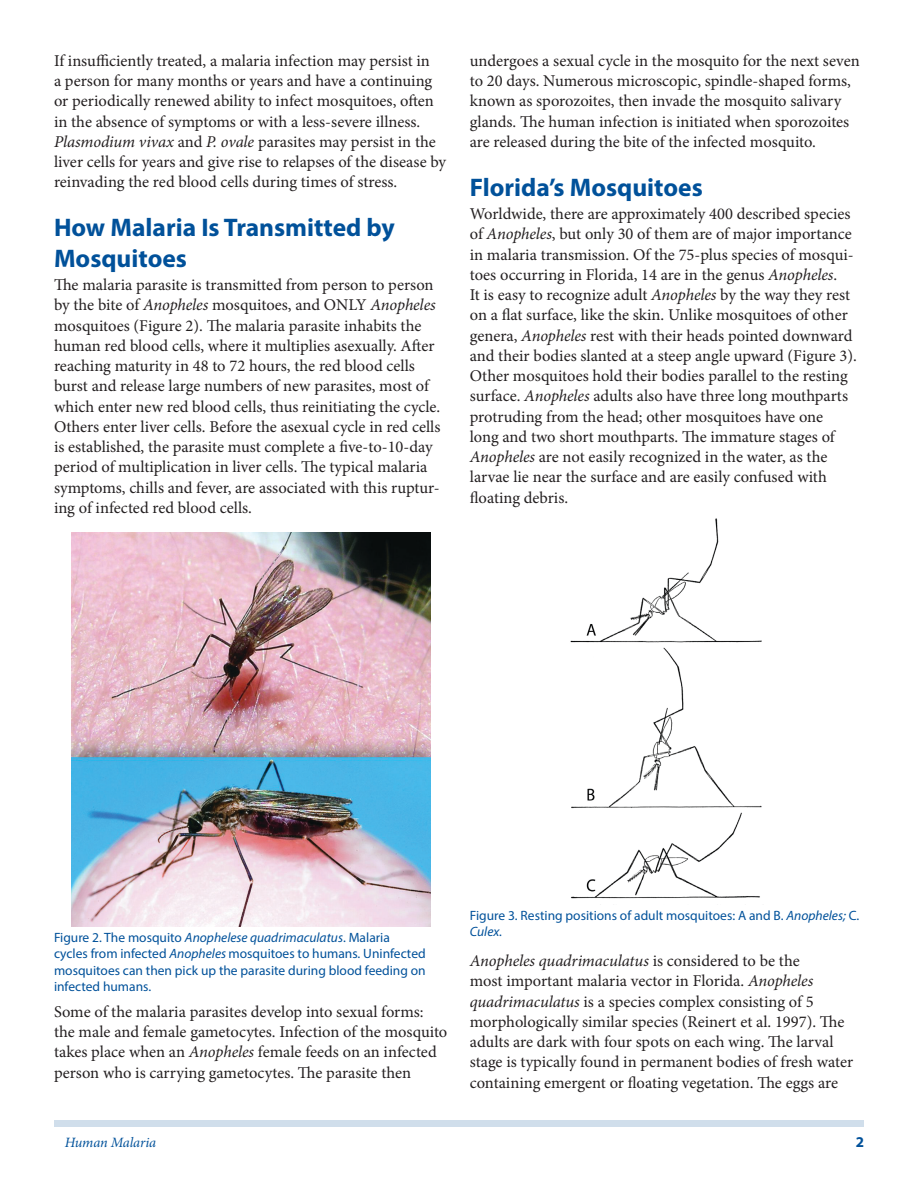
<style>
.page{position:relative;width:918px;height:1188px;background:#fff}
.page>*{position:absolute;margin:0;border:0;box-sizing:border-box;transform-origin:0 0}
.SectionHeading0{font:700 25.5px/30.6px "Myriad Pro";color:#01519a}
.Paragraph{font:16.5px/20.2px "Minion Pro";color:#231f20}
.PageNumber{font:700 15px "Myriad Pro";color:#01519a}
.RunningTitleItalics{font:italic 14.25px "Minion Pro";letter-spacing:-.01em;color:#01519a}
.FigureCaption{font:13.5px/16.5px "Myriad Pro";color:#01519a}
.s1{font-style:italic}
</style>
<div class="page">
<div style="left:54px;top:1120px;width:810px;height:7px;background:#d0deeb"></div>
<img style="left:72px;top:532px;width:359px;height:394px">
<img style="left:570px;top:518px;width:192px;height:381px">
<p class="Paragraph" style="left:54px;top:51px;width:394px">If insufficiently treated, a malaria infection may persist in<br>a person for many months or years and have a continuing or periodically renewed ability to infect mosquitoes, often in the absence of symptoms or with a less-severe illness.<br><span class="s1">Plasmodium vivax</span> and <span class="s1">P. ovale</span> parasites may persist in the liver cells for years and give rise to relapses of the disease by reinvading the red blood cells during times of stress.</p>
<p class="SectionHeading0" style="left:54px;top:211px;width:342px">How Malaria Is Transmitted by<br>Mosquitoes</p>
<p class="Paragraph" style="left:54px;top:275px;width:388px">The malaria parasite is transmitted from person to person by the bite of <span class="s1">Anopheles</span> mosquitoes, and ONLY <span class="s1">Anopheles </span>mosquitoes (Figure 2). The malaria parasite inhabits the human red blood cells, where it multiplies asexually. After reaching maturity in 48 to 72 hours, the red blood cells burst and release large numbers of new parasites, most of which enter new red blood cells, thus reinitiating the cycle.<br>Others enter liver cells. Before the asexual cycle in red cells is established, the parasite must complete a five-to-10-day period of multiplication in liver cells. The typical malaria symptoms, chills and fever, are associated with this ruptur&shy;ing of infected red blood cells.</p>
<p class="Paragraph" style="left:470px;top:51px;width:392px">undergoes a sexual cycle in the mosquito for the next seven to 20 days. Numerous microscopic, spindle-shaped forms, known as sporozoites, then invade the mosquito salivary glands. The human infection is initiated when sporozoites are released during the bite of the infected mosquito.</p>
<p class="SectionHeading0" style="left:470px;top:171px;width:234px">Florida’s Mosquitoes</p>
<p class="Paragraph" style="left:470px;top:204px;width:389px">Worldwide, there are approximately 400 described species of <span class="s1">Anopheles</span>, but only 30 of them are of major importance in malaria transmission. Of the 75-plus species of mosqui&shy;toes occurring in Florida, 14 are in the genus <span class="s1">Anopheles</span>.<br>It is easy to recognize adult <span class="s1">Anopheles</span> by the way they rest on a flat surface, like the skin. Unlike mosquitoes of other genera, <span class="s1">Anopheles</span> rest with their heads pointed downward and their bodies slanted at a steep angle upward (Figure 3).<br>Other mosquitoes hold their bodies parallel to the resting surface. <span class="s1">Anopheles</span> adults also have three long mouthparts protruding from the head; other mosquitoes have one<br>long and two short mouthparts. The immature stages of <span class="s1">Anopheles</span> are not easily recognized in the water, as the larvae lie near the surface and are easily confused with floating debris.</p>
<p class="FigureCaption" style="left:54px;top:929px;width:373px">Figure 2. The mosquito <span class="s1">Anophelese quadrimaculatus</span>. Malaria cycles from infected <span class="s1">Anopheles</span> mosquitoes to humans. Uninfected mosquitoes can then pick up the parasite during blood feeding on infected humans.</p>
<p class="Paragraph" style="left:54px;top:1002px;width:395px">Some of the malaria parasites develop into sexual forms: the male and female gametocytes. Infection of the mosquito takes place when an <span class="s1">Anopheles</span> female feeds on an infected person who is carrying gametocytes. The parasite then</p>
<p class="FigureCaption" style="left:470px;top:907px;width:391px">Figure 3. Resting positions of adult mosquitoes: A and B. <span class="s1">Anopheles;</span> C.<br><span class="s1">Culex.</span></p>
<p class="Paragraph" style="left:470px;top:951px;width:385px"><span class="s1">Anopheles quadrimaculatus</span> is considered to be the<br>most important malaria vector in Florida. <span class="s1">Anopheles quadrimaculatus</span> is a species complex consisting of 5 morphologically similar species (Reinert et al. 1997). The adults are dark with four spots on each wing. The larval stage is typically found in permanent bodies of fresh water containing emergent or floating vegetation. The eggs are</p>
<p class="RunningTitleItalics" style="left:65px;top:1133px;width:93px">Human Malaria</p>
<p class="PageNumber" style="left:856px;top:1133px;width:10px">2</p>
</div>
